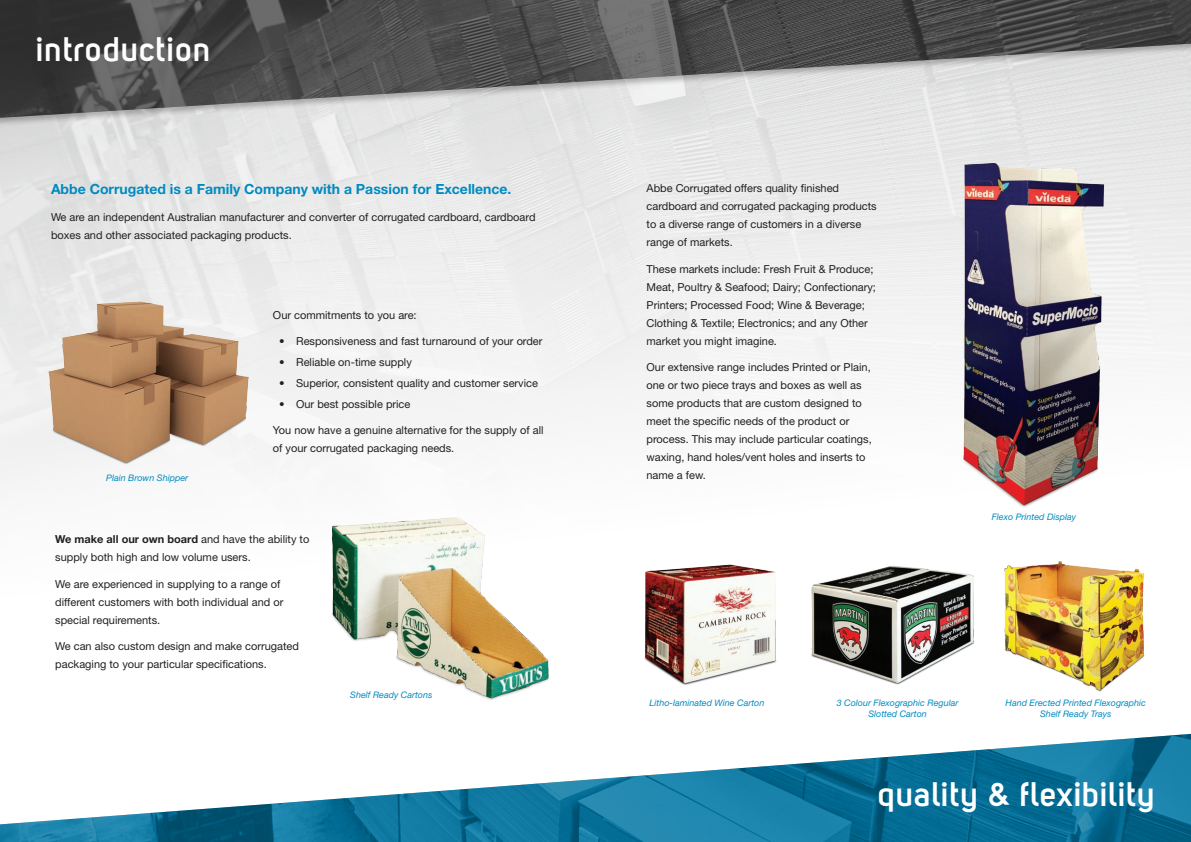
<style>
.page{position:relative;width:1191px;height:842px;background:#fff}
.page>*{position:absolute;margin:0;border:0;box-sizing:border-box;transform-origin:0 0}
.t1{font:700 33.6px "Uni Sans Semi";letter-spacing:.025em;color:#fff}
.subheadings{font:700 14px "Helvetica Neue";color:#008bc0}
.Paragraph_Style_1{font:11px/18px "Helvetica Neue";color:#231f20}
.Paragraph_Style_1-2{font:italic 9px/10.8px "Helvetica Neue";color:#008bc0;text-align:center}
.s1{font-weight:700}
</style>
<div class="page">
<div style="left:0;top:0;width:1191px;height:128px;background:#231f20;opacity:.3"></div>
<img style="left:0;top:0;width:1191px;height:118px">
<img style="left:0;top:734px;width:1191px;height:108px">
<img style="left:39px;top:283px;width:234px;height:191px">
<img style="left:316px;top:508px;width:233px;height:192px">
<img style="left:902px;top:153px;width:254px;height:355px">
<img style="left:644px;top:564px;width:133px;height:121px">
<img style="left:811px;top:565px;width:163px;height:120px">
<img style="left:1004px;top:561px;width:141px;height:131px">
<p class="t1" style="left:36px;top:29px;width:176px">introduction</p>
<p class="subheadings" style="left:51px;top:181px;width:462px">Abbe Corrugated is a Family Company with a Passion for Excellence.</p>
<p class="Paragraph_Style_1" style="left:51px;top:208px;width:486px">We are an independent Australian manufacturer and converter of corrugated cardboard, cardboard boxes and other associated packaging products.</p>
<p class="Paragraph_Style_1-2" style="left:106px;top:472px;width:84px">Plain Brown Shipper</p>
<p class="Paragraph_Style_1" style="left:273px;top:306px;width:145px">Our commitments to you are:</p>
<p class="Paragraph_Style_1" style="left:279px;top:332px;width:265px">• Responsiveness and fast turnaround of your order</p>
<p class="Paragraph_Style_1" style="left:279px;top:353px;width:134px">• Reliable on-time supply</p>
<p class="Paragraph_Style_1" style="left:279px;top:374px;width:260px">• Superior, consistent quality and customer service</p>
<p class="Paragraph_Style_1" style="left:279px;top:395px;width:133px">• Our best possible price</p>
<p class="Paragraph_Style_1" style="left:273px;top:421px;width:272px">You now have a genuine alternative for the supply of all of your corrugated packaging needs.</p>
<p class="Paragraph_Style_1" style="left:55px;top:530px;width:256px"><span class="s1">We make all our own board</span> and have the ability to supply both high and low volume users.</p>
<p class="Paragraph_Style_1" style="left:55px;top:575px;width:229px">We are experienced in supplying to a range of different customers with both individual and or special requirements.</p>
<p class="Paragraph_Style_1" style="left:55px;top:637px;width:245px">We can also custom design and make corrugated packaging to your particular specifications.</p>
<p class="Paragraph_Style_1-2" style="left:350px;top:689px;width:84px">Shelf Ready Cartons</p>
<p class="Paragraph_Style_1" style="left:646px;top:179px;width:232px">Abbe Corrugated offers quality finished cardboard and corrugated packaging products to a diverse range of customers in a diverse range of markets.</p>
<p class="Paragraph_Style_1" style="left:646px;top:259px;width:231px">These markets include: Fresh Fruit &amp; Produce; Meat, Poultry &amp; Seafood; Dairy; Confectionary; Printers; Processed Food; Wine &amp; Beverage; Clothing &amp; Textile; Electronics; and any Other market you might imagine.</p>
<p class="Paragraph_Style_1" style="left:646px;top:358px;width:227px">Our extensive range includes Printed or Plain, one or two piece trays and boxes as well as some products that are custom designed to meet the specific needs of the product or process. This may include particular coatings, waxing, hand holes/vent holes and inserts to name a few.</p>
<p class="Paragraph_Style_1-2" style="left:991px;top:511px;width:86px">Flexo Printed Display</p>
<p class="Paragraph_Style_1-2" style="left:649px;top:697px;width:116px">Litho-laminated Wine Carton</p>
<p class="Paragraph_Style_1-2" style="left:836px;top:697px;width:123px">3 Colour Flexographic Regular<br>Slotted Carton</p>
<p class="Paragraph_Style_1-2" style="left:1005px;top:697px;width:142px">Hand Erected Printed Flexographic<br>Shelf Ready Trays</p>
<p class="t1" style="left:878px;top:774px;width:278px">quality &amp; flexibility</p>
</div>
